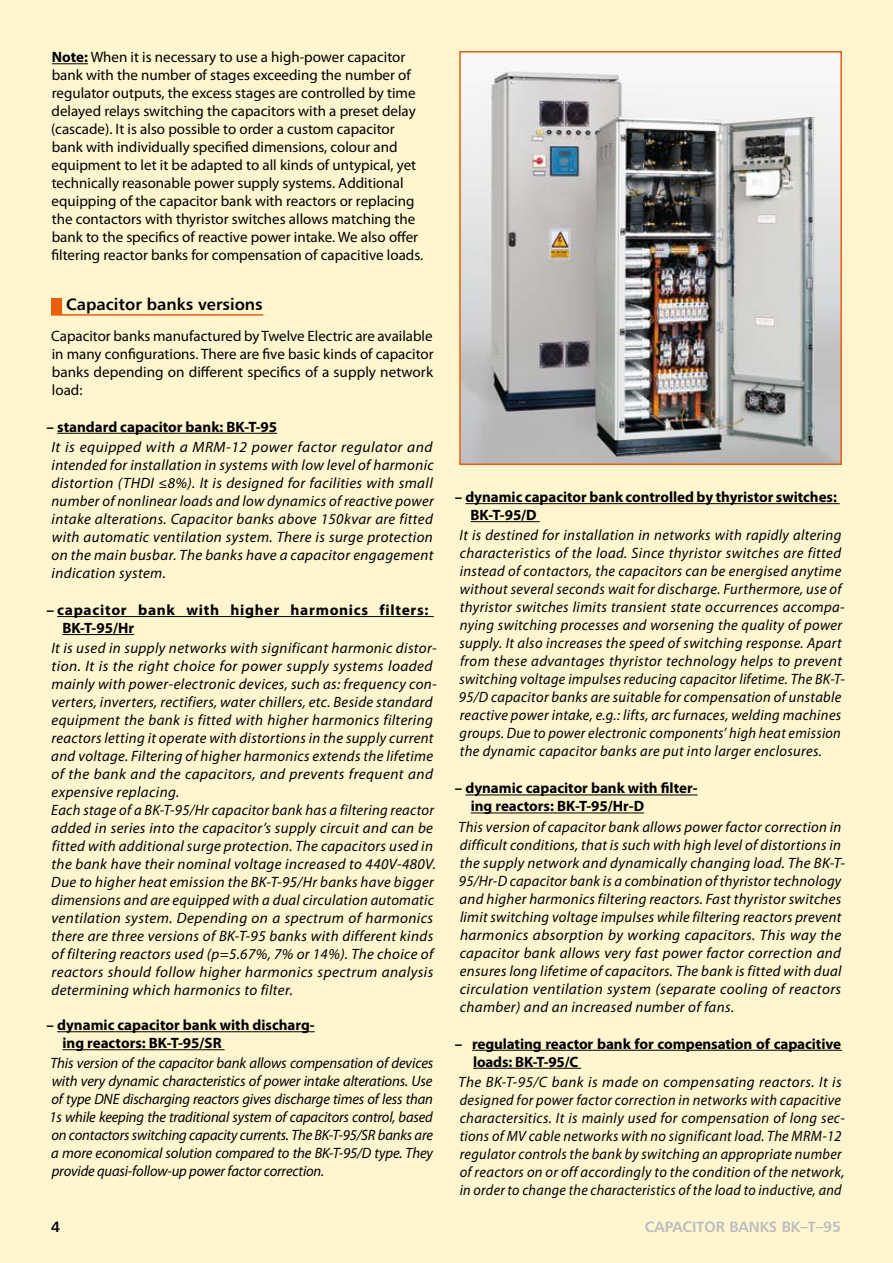
<style>
.page{position:relative;width:893px;height:1263px;background:#fff5cf}
.page>*{position:absolute;margin:0;border:0;box-sizing:border-box;transform-origin:0 0}
.t1{font:700 16.5px "Humnst 777 EU";color:#000}
.t2{font:italic 15px/18px "Myriad Pro";letter-spacing:.025em;color:#000}
.t3{font:15px/18px "Myriad Pro";color:#000}
.t4{font:700 15px/18px "Myriad Pro";color:#000}
.t5{font:700 15px/18px "Myriad Pro";letter-spacing:.045em;color:#000}
.t6{font:700 15px "Humnst 777 EU";color:#bcbdbf}
.t7{font:700 15px "Humnst 777 EU";color:#000}
.s1{font-weight:700}
</style>
<div class="page">
<hr style="left:52px;top:63px;width:36px;height:1px;background:#000">
<hr style="left:51px;top:314px;width:212px;height:2px;background:#e95e0f">
<hr style="left:57px;top:433px;width:220px;height:1px;background:#000">
<hr style="left:57px;top:616px;width:377px;height:1px;background:#000">
<hr style="left:62px;top:634px;width:72px;height:1px;background:#000">
<hr style="left:57px;top:1031px;width:258px;height:1px;background:#000">
<hr style="left:63px;top:1049px;width:162px;height:1px;background:#000">
<div style="left:51px;top:298px;width:10px;height:17px;background:#e95e0f"></div>
<hr style="left:465px;top:503px;width:375px;height:1px;background:#000">
<hr style="left:471px;top:521px;width:69px;height:1px;background:#000">
<hr style="left:465px;top:794px;width:232px;height:1px;background:#000">
<hr style="left:471px;top:812px;width:173px;height:1px;background:#000">
<hr style="left:472px;top:1050px;width:370px;height:1px;background:#000">
<hr style="left:473px;top:1068px;width:108px;height:1px;background:#000">
<img style="left:462px;top:54px;width:377px;height:408px">
<div style="left:459px;top:51px;width:383px;height:414px;border:2px solid #e95e0f"></div>
<p class="t3" style="left:51px;top:48px;width:374px"><span class="s1">Note:</span> When it is necessary to use a high-power capacitor bank with the number of stages exceeding the number of regulator outputs, the excess stages are controlled by time delayed relays switching the capacitors with a preset delay (cascade). It is also possible to order a custom capacitor bank with individually specified dimensions, colour and equipment to let it be adapted to all kinds of untypical, yet technically reasonable power supply systems. Additional equipping of the capacitor bank with reactors or replacing the contactors with thyristor switches allows matching the bank to the specifics of reactive power intake. We also offer filtering reactor banks for compensation of capacitive loads.</p>
<p class="t1" style="left:66px;top:294px;width:198px">Capacitor banks versions</p>
<p class="t3" style="left:51px;top:326px;width:384px;text-align:justify">Capacitor banks manufactured by Twelve Electric are available in many configurations. There are five basic kinds of capacitor banks depending on different specifics of a supply network load:</p>
<p class="t4" style="left:47px;top:417px;width:232px">– standard capacitor bank: BK-T-95</p>
<p class="t2" style="left:51px;top:438px;width:384px;text-align:justify">It is equipped with a MRM-12 power factor regulator and intended for installation in systems with low level of harmonic distortion (THDI ≤8%). It is designed for facilities with small number of nonlinear loads and low dynamics of reactive power intake alterations. Capacitor banks above 150kvar are fitted with automatic ventilation system. There is surge protection on the main busbar. The banks have a capacitor engagement indication system.</p>
<p class="t5" style="left:62px;top:600px;width:368px;text-indent:-16px">– capacitor bank with higher harmonics filters:<br>BK-T-95/Hr</p>
<p class="t2" style="left:51px;top:639px;width:387px">It is used in supply networks with significant harmonic distor&shy;tion. It is the right choice for power supply systems loaded mainly with power-electronic devices, such as: frequency con&shy;verters, inverters, rectifiers, water chillers, etc. Beside standard equipment the bank is fitted with higher harmonics filtering reactors letting it operate with distortions in the supply current and voltage. Filtering of higher harmonics extends the lifetime of the bank and the capacitors, and prevents frequent and expensive replacing.<br>Each stage of a BK-T-95/Hr capacitor bank has a filtering reactor added in series into the capacitor’s supply circuit and can be fitted with additional surge protection. The capacitors used in the bank have their nominal voltage increased to 440V-480V.<br>Due to higher heat emission the BK-T-95/Hr banks have bigger dimensions and are equipped with a dual circulation automatic ventilation system. Depending on a spectrum of harmonics there are three versions of BK-T-95 banks with different kinds of filtering reactors used (p=5.67%, 7% or 14%). The choice of reactors should follow higher harmonics spectrum analysis determining which harmonics to filter.</p>
<p class="t4" style="left:63px;top:1016px;width:254px;text-indent:-16px">– dynamic capacitor bank with discharg&shy;ing reactors: BK-T-95/SR</p>
<p class="t2" style="left:50px;top:1054px;width:385px;text-align:justify">This version of the capacitor bank allows compensation of devices with very dynamic characteristics of power intake alterations. Use of type DNE discharging reactors gives discharge times of less than 1s while keeping the traditional system of capacitors control, based on contactors switching capacity currents. The BK-T-95/SR banks are a more economical solution compared to the BK-T-95/D type. They provide quasi-follow-up power factor correction.</p>
<p class="t4" style="left:471px;top:488px;width:368px;text-indent:-16px">– dynamic capacitor bank controlled by thyristor switches:<br>BK-T-95/D</p>
<p class="t2" style="left:459px;top:526px;width:387px">It is destined for installation in networks with rapidly altering characteristics of the load. Since thyristor switches are fitted instead of contactors, the capacitors can be energised anytime without several seconds wait for discharge. Furthermore, use of thyristor switches limits transient state occurrences accompa&shy;nying switching processes and worsening the quality of power supply. It also increases the speed of switching response. Apart from these advantages thyristor technology helps to prevent switching voltage impulses reducing capacitor lifetime. The BK-T-95/D capacitor banks are suitable for compensation of unstable reactive power intake, e.g.: lifts, arc furnaces, welding machines groups. Due to power electronic components’ high heat emission the dynamic capacitor banks are put into larger enclosures.</p>
<p class="t4" style="left:471px;top:779px;width:228px;text-indent:-16px">– dynamic capacitor bank with filter&shy;ing reactors: BK-T-95/Hr-D</p>
<p class="t2" style="left:459px;top:817px;width:388px">This version of capacitor bank allows power factor correction in difficult conditions, that is such with high level of distortions in the supply network and dynamically changing load. The BK-T-95/Hr-D capacitor bank is a combination of thyristor technology and higher harmonics filtering reactors. Fast thyristor switches limit switching voltage impulses while filtering reactors prevent harmonics absorption by working capacitors. This way the capacitor bank allows very fast power factor correction and ensures long lifetime of capacitors. The bank is fitted with dual circulation ventilation system (separate cooling of reactors chamber) and an increased number of fans.</p>
<p class="t4" style="left:473px;top:1034px;width:369px;text-indent:-18px">– regulating reactor bank for compensation of capacitive loads: BK-T-95/C</p>
<p class="t2" style="left:459px;top:1072px;width:388px">The BK-T-95/C bank is made on compensating reactors. It is designed for power factor correction in networks with capacitive charactersitics. It is mainly used for compensation of long sec&shy;tions of MV cable networks with no significant load. The MRM-12 regulator controls the bank by switching an appropriate number of reactors on or off accordingly to the condition of the network, in order to change the characteristics of the load to inductive, and</p>
<p class="t7" style="left:51px;top:1217px;width:10px">4</p>
<p class="t6" style="left:645px;top:1217px;width:198px">capacitor banks BK–T–95</p>
</div>
